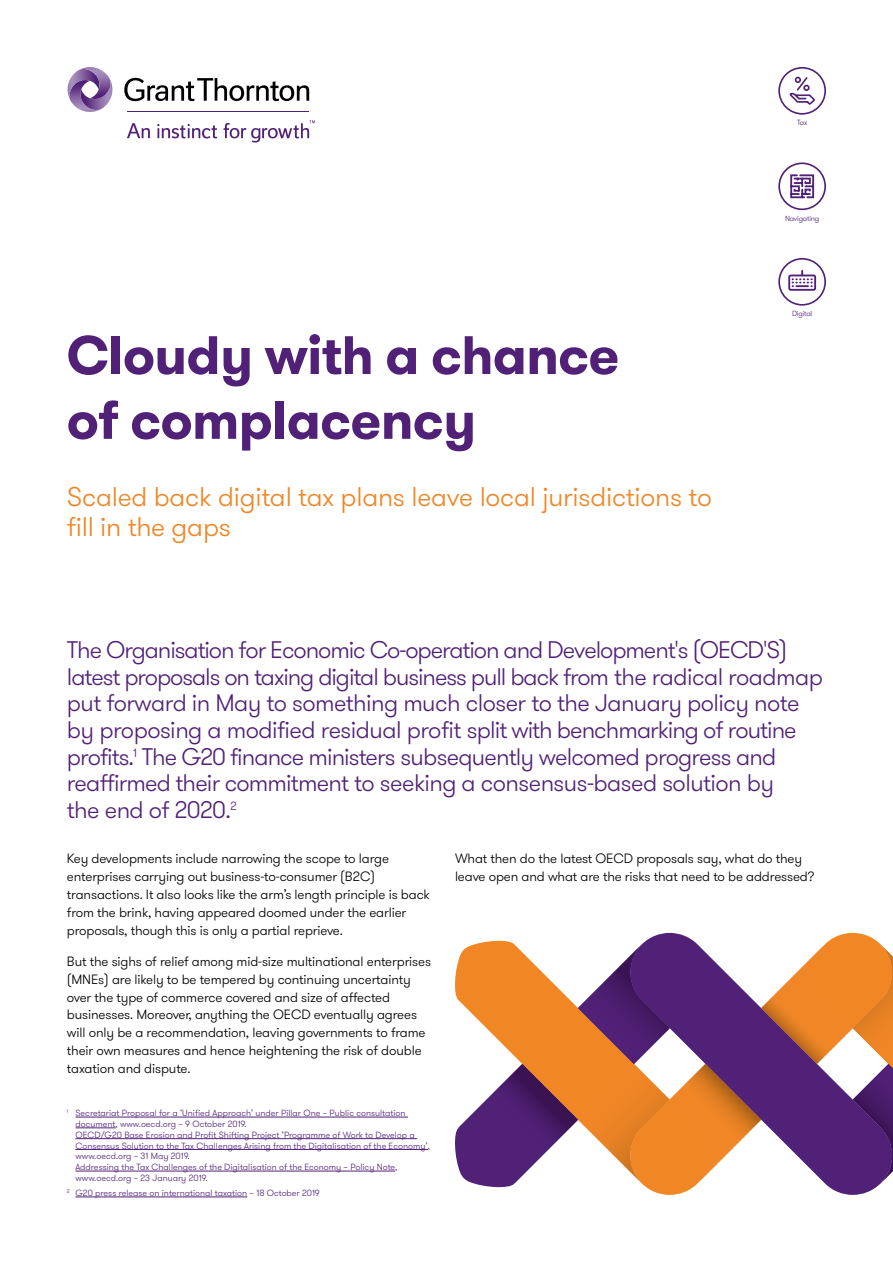
<style>
.page{position:relative;width:893px;height:1263px;background:#fff}
.page>*{position:absolute;margin:0;border:0;box-sizing:border-box;transform-origin:0 0}
.t1{font:700 54px/64.8px "GT Walsheim Pro";letter-spacing:-.015em;color:#512178}
.t2{font:300 27px/30px "GT Walsheim Pro";letter-spacing:-.01em;color:#f18625}
.t3{font:300 24px/26.7px "GT Walsheim Pro";letter-spacing:-.035em;color:#512178}
.t4{font:300 13.5px/18px "GT Walsheim Pro";letter-spacing:-.01em;color:#000}
.t5{font:300 9px/10.8px "GT Walsheim Pro";color:#512178}
.t6{font:300 7.5px "GT Walsheim Pro";letter-spacing:-.03em;color:#512178}
</style>
<div class="page">
<svg style="left:124px;top:78px;width:185px;height:23px"></svg>
<svg style="left:127px;top:123px;width:23px;height:15px"></svg>
<svg style="left:157px;top:124px;width:60px;height:14px"></svg>
<svg style="left:224px;top:120px;width:91px;height:22px"></svg>
<hr style="left:128px;top:112px;width:181px;height:1px;background:#512178">
<svg style="left:67px;top:67px;width:46px;height:45px"></svg>
<hr style="left:75px;top:1117px;width:333px;height:1px;background:#512178">
<hr style="left:75px;top:1127px;width:41px;height:1px;background:#512178">
<hr style="left:75px;top:1138px;width:342px;height:1px;background:#512178">
<hr style="left:75px;top:1149px;width:353px;height:1px;background:#512178">
<hr style="left:75px;top:1171px;width:320px;height:1px;background:#512178">
<hr style="left:75px;top:1197px;width:172px;height:1px;background:#512178">
<svg style="left:778px;top:67px;width:48px;height:48px"></svg>
<svg style="left:455px;top:933px;width:438px;height:262px"></svg>
<svg style="left:778px;top:162px;width:48px;height:48px"></svg>
<svg style="left:778px;top:258px;width:48px;height:48px"></svg>
<p class="t6" style="left:797px;top:118px;width:12px">Tax</p>
<p class="t6" style="left:785px;top:213px;width:36px">Navigating</p>
<h1 class="t1" style="left:67px;top:323px;width:554px">Cloudy with a chance of complacency</h1>
<h2 class="t2" style="left:67px;top:482px;width:647px">Scaled back digital tax plans leave local jurisdictions to fill in the gaps</h2>
<p class="t6" style="left:792px;top:309px;width:22px">Digital</p>
<p class="t3" style="left:67px;top:637px;width:758px">The Organisation for Economic Co-operation and Development's (OECD'S) latest proposals on taxing digital business pull back from the radical roadmap put forward in May to something much closer to the January policy note by proposing a modified residual profit split with benchmarking of routine profits.<sup>1</sup> The G20 finance ministers subsequently welcomed progress and reaffirmed their commitment to seeking a consensus-based solution by<br>the end of 2020.<sup>2</sup></p>
<p class="t4" style="left:67px;top:849px;width:364px">Key developments include narrowing the scope to large enterprises carrying out business-to-consumer (B2C) transactions. It also looks like the arm’s length principle is back from the brink, having appeared doomed under the earlier proposals, though this is only a partial reprieve.</p>
<p class="t4" style="left:67px;top:952px;width:366px">But the sighs of relief among mid-size multinational enterprises (MNEs) are likely to be tempered by continuing uncertainty over the type of commerce covered and size of affected businesses. Moreover, anything the OECD eventually agrees will only be a recommendation, leaving governments to frame their own measures and hence heightening the risk of double taxation and dispute.</p>
<p class="t5" style="left:75px;top:1108px;width:356px;text-indent:-9px"><sup>1</sup> Secretariat Proposal for a ‘Unified Approach’ under Pillar One – Public consultation document, www.oecd.org – 9 October 2019.<br>OECD/G20 Base Erosion and Profit Shifting Project ‘Programme of Work to Develop a Consensus Solution to the Tax Challenges Arising from the Digitalisation of the Economy’, www.oecd.org – 31 May 2019.<br>Addressing the Tax Challenges of the Digitalisation of the Economy – Policy Note, www.oecd.org – 23 January 2019.</p>
<p class="t5" style="left:67px;top:1188px;width:254px"><sup>2</sup> G20 press release on international taxation – 18 October 2019</p>
<p class="t4" style="left:455px;top:849px;width:361px">What then do the latest OECD proposals say, what do they leave open and what are the risks that need to be addressed?</p>
</div>
